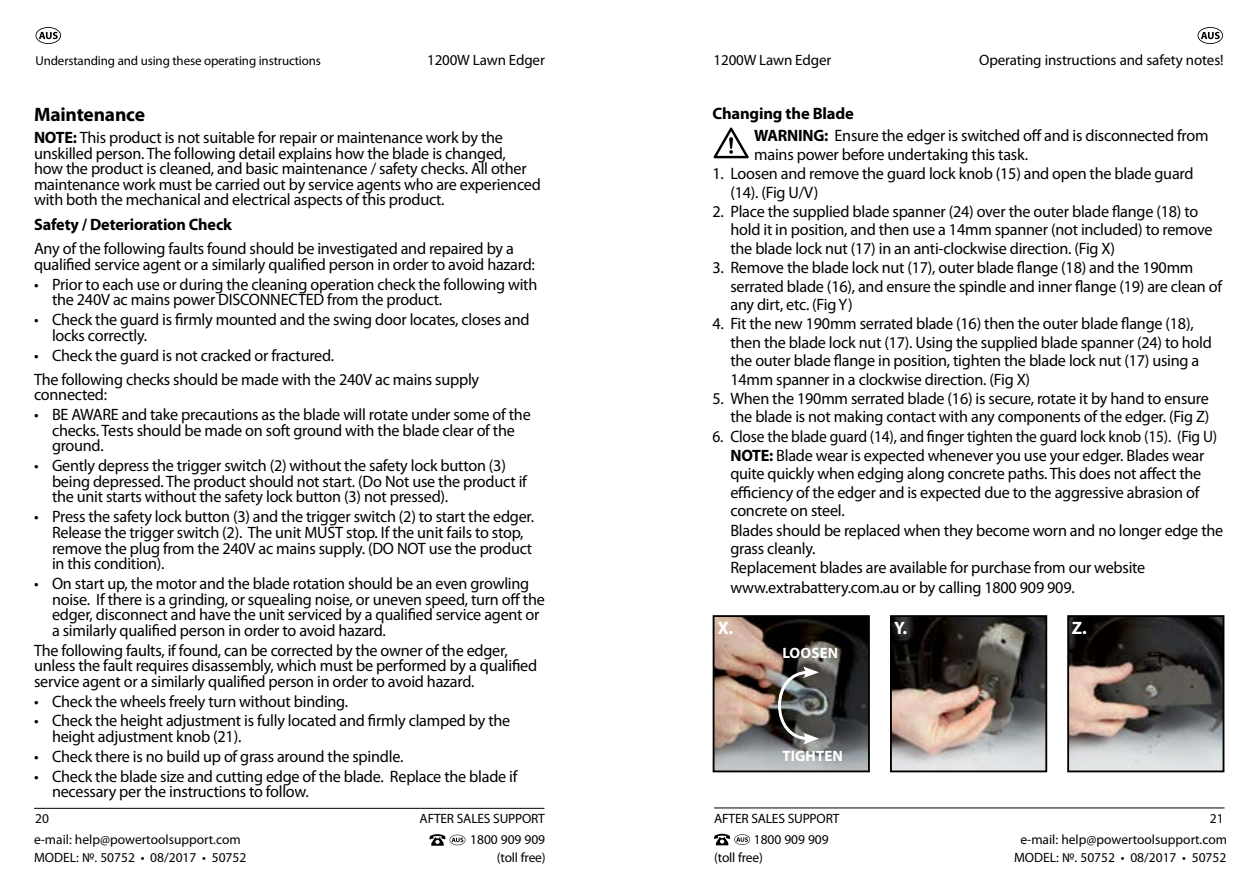
<style>
.page{position:relative;width:1259px;height:893px;background:#fff}
.page>*{position:absolute;margin:0;border:0;box-sizing:border-box;transform-origin:0 0}
.t1{font:700 19.5px "Myriad Pro";letter-spacing:-.01em;color:#000}
.t2{font:700 18px "Myriad Pro";color:#fff}
.t3{font:16.5px/15.6px "Myriad Pro";letter-spacing:-.015em;color:#000}
.t4{font:16.5px/18.9px "Myriad Pro";letter-spacing:-.015em;color:#000;scale:.94 1}
.t5{font:700 16.5px "Myriad Pro";letter-spacing:-.01em;color:#000}
.t6{font:15px "Myriad Pro";letter-spacing:-.01em;color:#000}
.t7{font:700 15px "Myriad Pro";letter-spacing:.01em;color:#fff}
.t8{font:13.5px/18px "Myriad Pro";color:#000;text-align:center}
.t9{font:12.9px "Myriad Pro";letter-spacing:-.01em;color:#000}
.s1{font-weight:700}
</style>
<div class="page">
<svg style="left:36px;top:27px;width:25px;height:17px"></svg>
<svg style="left:429px;top:834px;width:36px;height:12px"></svg>
<hr style="left:34px;top:808px;width:510px;height:1px;background:#000">
<svg style="left:1197px;top:27px;width:26px;height:17px"></svg>
<svg style="left:714px;top:834px;width:36px;height:11px"></svg>
<hr style="left:714px;top:808px;width:510px;height:1px;background:#000">
<img style="left:893px;top:618px;width:151px;height:151px">
<div style="left:890px;top:615px;width:157px;height:157px;border:2px solid #000"></div>
<img style="left:1070px;top:618px;width:151px;height:151px">
<div style="left:1067px;top:615px;width:157px;height:157px;border:2px solid #000"></div>
<img style="left:715px;top:618px;width:152px;height:151px">
<div style="left:712px;top:615px;width:158px;height:157px;border:2px solid #000"></div>
<svg style="left:776px;top:666px;width:43px;height:78px;background:#656563"></svg>
<svg style="left:713px;top:128px;width:35px;height:30px"></svg>
<p class="t9" style="left:35px;top:53px;width:287px">Understanding and using these operating instructions</p>
<p class="t6" style="left:427px;top:51px;width:119px">1200W Lawn Edger</p>
<p class="t1" style="left:34px;top:102px;width:112px">Maintenance</p>
<p class="t3" style="left:34px;top:129px;width:508px"><span class="s1">NOTE:</span> This product is not suitable for repair or maintenance work by the unskilled person. The following detail explains how the blade is changed,<br>how the product is cleaned, and basic maintenance / safety checks. All other maintenance work must be carried out by service agents who are experienced with both the mechanical and electrical aspects of this product.</p>
<p class="t5" style="left:34px;top:214px;width:199px">Safety / Deterioration Check</p>
<p class="t3" style="left:34px;top:241px;width:502px">Any of the following faults found should be investigated and repaired by a qualified service agent or a similarly qualified person in order to avoid hazard:</p>
<p class="t3" style="left:52px;top:276px;width:487px;text-indent:-18px">• Prior to each use or during the cleaning operation check the following with the 240V ac mains power DISCONNECTED from the product.</p>
<p class="t3" style="left:52px;top:312px;width:479px;text-indent:-18px">• Check the guard is firmly mounted and the swing door locates, closes and locks correctly.</p>
<p class="t3" style="left:34px;top:343px;width:447px;line-height:24.2px">• Check the guard is not cracked or fractured.<br>The following checks should be made with the 240V ac mains supply</p>
<p class="t3" style="left:34px;top:387px;width:75px">connected:</p>
<p class="t3" style="left:52px;top:407px;width:480px;text-indent:-18px">• BE AWARE and take precautions as the blade will rotate under some of the checks. Tests should be made on soft ground with the blade clear of the ground.</p>
<p class="t3" style="left:52px;top:458px;width:476px;text-indent:-18px">• Gently depress the trigger switch (2) without the safety lock button (3) being depressed. The product should not start. (Do Not use the product if the unit starts without the safety lock button (3) not pressed).</p>
<p class="t3" style="left:52px;top:509px;width:483px;text-indent:-18px">• Press the safety lock button (3) and the trigger switch (2) to start the edger.<br>Release the trigger switch (2). The unit MUST stop. If the unit fails to stop, remove the plug from the 240V ac mains supply. (DO NOT use the product in this condition).</p>
<p class="t3" style="left:52px;top:575px;width:494px;text-indent:-18px">• On start up, the motor and the blade rotation should be an even growling noise. If there is a grinding, or squealing noise, or uneven speed, turn off the edger, disconnect and have the unit serviced by a qualified service agent or a similarly qualified person in order to avoid hazard.</p>
<p class="t3" style="left:34px;top:642px;width:505px">The following faults, if found, can be corrected by the owner of the edger, unless the fault requires disassembly, which must be performed by a qualified service agent or a similarly qualified person in order to avoid hazard.</p>
<p class="t3" style="left:34px;top:693px;width:316px">• Check the wheels freely turn without binding.</p>
<p class="t3" style="left:52px;top:713px;width:460px;text-indent:-18px">• Check the height adjustment is fully located and firmly clamped by the height adjustment knob (21).</p>
<p class="t3" style="left:34px;top:748px;width:371px">• Check there is no build up of grass around the spindle.</p>
<p class="t3" style="left:52px;top:768px;width:467px;text-indent:-18px">• Check the blade size and cutting edge of the blade. Replace the blade if necessary per the instructions to follow.</p>
<p class="t6" style="left:713px;top:51px;width:119px">1200W Lawn Edger</p>
<p class="t6" style="left:979px;top:51px;width:246px">Operating instructions and safety notes!</p>
<p class="t3" style="left:754px;top:102px;width:456px;line-height:22.6px;text-indent:-42px"><span class="s1">Changing the Blade<br>WARNING:</span> Ensure the edger is switched off and is disconnected from</p>
<p class="t3" style="left:754px;top:146px;width:275px">mains power before undertaking this task.</p>
<p class="t3" style="left:730px;top:164px;width:464px;line-height:18.5px;text-indent:-18px">1. Loosen and remove the guard lock knob (15) and open the blade guard (14). (Fig U/V)</p>
<p class="t3" style="left:730px;top:202px;width:483px;line-height:18.5px;text-indent:-18px">2. Place the supplied blade spanner (24) over the outer blade flange (18) to hold it in position, and then use a 14mm spanner (not included) to remove the blade lock nut (17) in an anti-clockwise direction. (Fig X)</p>
<p class="t3" style="left:730px;top:258px;width:493px;line-height:18.5px;text-indent:-18px">3. Remove the blade lock nut (17), outer blade flange (18) and the 190mm serrated blade (16), and ensure the spindle and inner flange (19) are clean of any dirt, etc. (Fig Y)</p>
<p class="t3" style="left:730px;top:314px;width:483px;line-height:18.5px;text-indent:-18px">4. Fit the new 190mm serrated blade (16) then the outer blade flange (18), then the blade lock nut (17). Using the supplied blade spanner (24) to hold the outer blade flange in position, tighten the blade lock nut (17) using a 14mm spanner in a clockwise direction. (Fig X)</p>
<p class="t3" style="left:712px;top:389px;width:498px;line-height:18.5px;text-align:right">5. When the 190mm serrated blade (16) is secure, rotate it by hand to ensure the blade is not making contact with any components of the edger. (Fig Z)</p>
<p class="t4" style="left:730px;top:426px;width:526px;text-indent:-18px">6. Close the blade guard (14), and finger tighten the guard lock knob (15). (Fig U)<br><span class="s1">NOTE:</span> Blade wear is expected whenever you use your edger. Blades wear quite quickly when edging along concrete paths. This does not affect the efficiency of the edger and is expected due to the aggressive abrasion of concrete on steel.<br>Blades should be replaced when they become worn and no longer edge the grass cleanly.<br>Replacement blades are available for purchase from our website www.extrabattery.com.au or by calling 1800 909 909.</p>
<p class="t2" style="left:718px;top:617px;width:17px">X.</p>
<p class="t2" style="left:894px;top:617px;width:15px">Y.</p>
<p class="t2" style="left:1071px;top:617px;width:16px">Z.</p>
<p class="t7" style="left:782px;top:643px;width:57px">LOOSEN</p>
<p class="t7" style="left:782px;top:747px;width:62px">TIGHTEN</p>
<p class="t8" style="left:714px;top:809px;width:127px">AFTER SALES SUPPORT</p>
<p class="t8" style="left:714px;top:848px;width:50px">(toll free)</p>
<p class="t8" style="left:419px;top:809px;width:127px">AFTER SALES SUPPORT</p>
<p class="t8" style="left:35px;top:809px;width:15px">20</p>
<p class="t8" style="left:1209px;top:809px;width:15px">21</p>
<p class="t8" style="left:754px;top:830px;width:76px">1800 909 909</p>
<p class="t8" style="left:1014px;top:830px;width:215px">e-mail: help@powertoolsupport.com<br>MODEL: №. 50752 • 08/2017 • 50752</p>
<p class="t8" style="left:34px;top:830px;width:208px">e-mail: help@powertoolsupport.com</p>
<p class="t8" style="left:470px;top:830px;width:76px">1800 909 909</p>
<p class="t8" style="left:34px;top:848px;width:214px">MODEL: №. 50752 • 08/2017 • 50752</p>
<p class="t8" style="left:497px;top:848px;width:50px">(toll free)</p>
</div>
